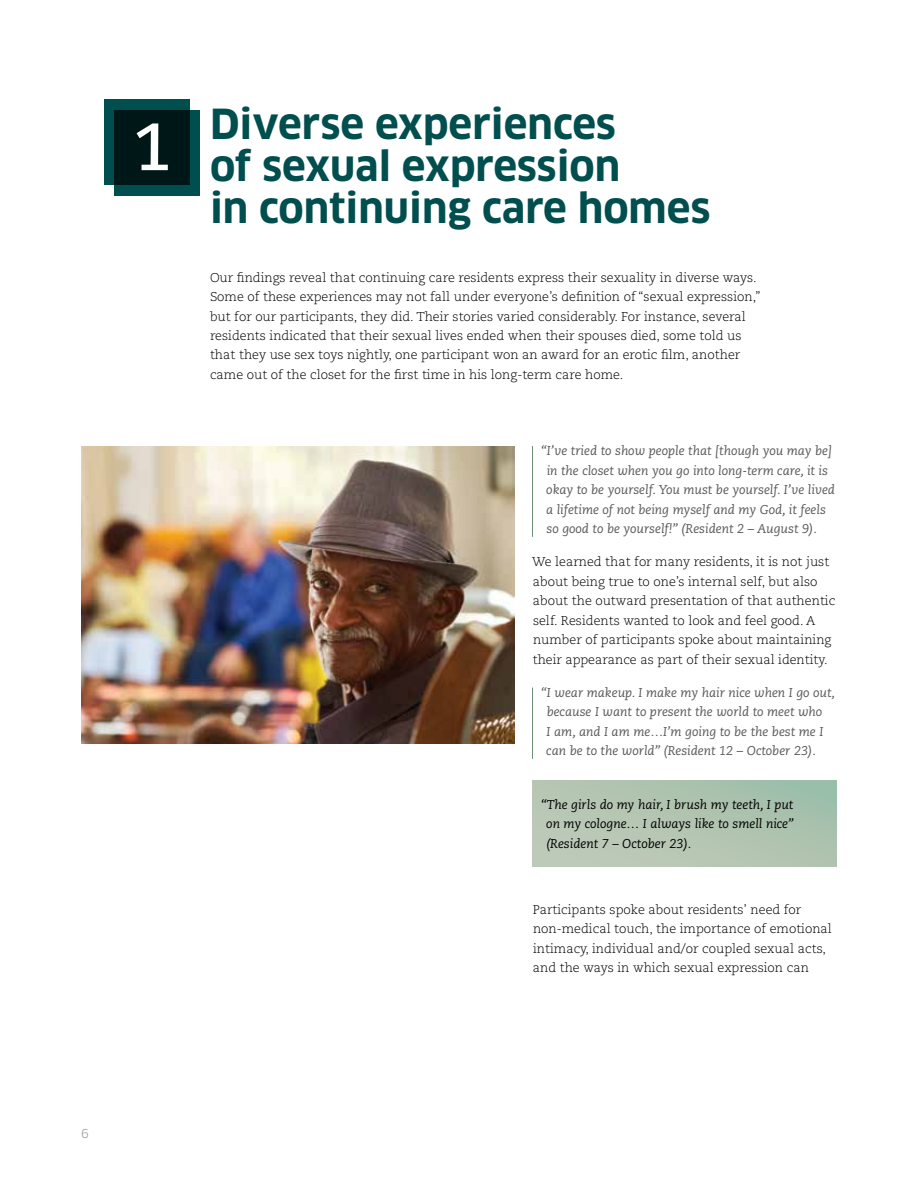
<style>
.page{position:relative;width:918px;height:1188px;background:#fff}
.page>*{position:absolute;margin:0;border:0;box-sizing:border-box;transform-origin:0 0}
.t1{font:700 66.75px "Caecilia";color:#fff}
.t2{font:700 40.5px/42px "Clan";color:#004e4e}
.t3{font:300 12.75px/19.5px "Caecilia";color:#000}
.t4{font:italic 12.75px/19.5px "Caecilia";color:#58595b}
.t5{font:italic 12.75px/19.5px "Caecilia";color:#000;text-align:justify}
.t6{font:12px "Clan";color:#939598}
</style>
<div class="page">
<div style="left:532px;top:781px;width:305px;height:85px;background:linear-gradient(to right,#bdc9b7,#a6c0ac)"></div>
<div style="left:114px;top:110px;width:86px;height:86px;background:#004e4e"></div>
<svg style="left:104px;top:100px;width:86px;height:85px;background:#002323"></svg>
<hr style="left:532px;top:446px;width:1px;height:91px;background:#6a9176">
<hr style="left:532px;top:688px;width:1px;height:71px;background:#6a9176">
<img style="left:82px;top:446px;width:432px;height:297px">
<h1 class="t1" style="left:133px;top:108px;width:41px">1</h1>
<h2 class="t2" style="left:210px;top:104px;width:502px">Diverse experiences<br>of sexual expression<br>in continuing care homes</h2>
<p class="t3" style="left:210px;top:268px;width:552px">Our findings reveal that continuing care residents express their sexuality in diverse ways.<br>Some of these experiences may not fall under everyone’s definition of “sexual expression,” but for our participants, they did. Their stories varied considerably. For instance, several residents indicated that their sexual lives ended when their spouses died, some told us that they use sex toys nightly, one participant won an award for an erotic film, another came out of the closet for the first time in his long-term care home.</p>
<p class="t4" style="left:546px;top:442px;width:290px;text-indent:-5px">“I’ve tried to show people that [though you may be] in the closet when you go into long-term care, it is okay to be yourself. You must be yourself. I’ve lived a lifetime of not being myself and my God, it feels so good to be yourself!” (Resident 2 – August 9).</p>
<p class="t3" style="left:532px;top:553px;width:305px">We learned that for many residents, it is not just about being true to one’s internal self, but also about the outward presentation of that authentic self. Residents wanted to look and feel good. A number of participants spoke about maintaining their appearance as part of their sexual identity.</p>
<p class="t4" style="left:546px;top:683px;width:290px;text-indent:-5px">“I wear makeup. I make my hair nice when I go out, because I want to present the world to meet who<br>I am, and I am me…I’m going to be the best me I can be to the world” (Resident 12 – October 23).</p>
<p class="t5" style="left:546px;top:795px;width:249px;text-indent:-5px">“The girls do my hair, I brush my teeth, I put on my cologne… I always like to smell nice” (Resident 7 – October 23).</p>
<p class="t3" style="left:533px;top:900px;width:301px">Participants spoke about residents’ need for non-medical touch, the importance of emotional intimacy, individual and/or coupled sexual acts, and the ways in which sexual expression can</p>
<p class="t6" style="left:81px;top:1126px;width:9px">6</p>
</div>
